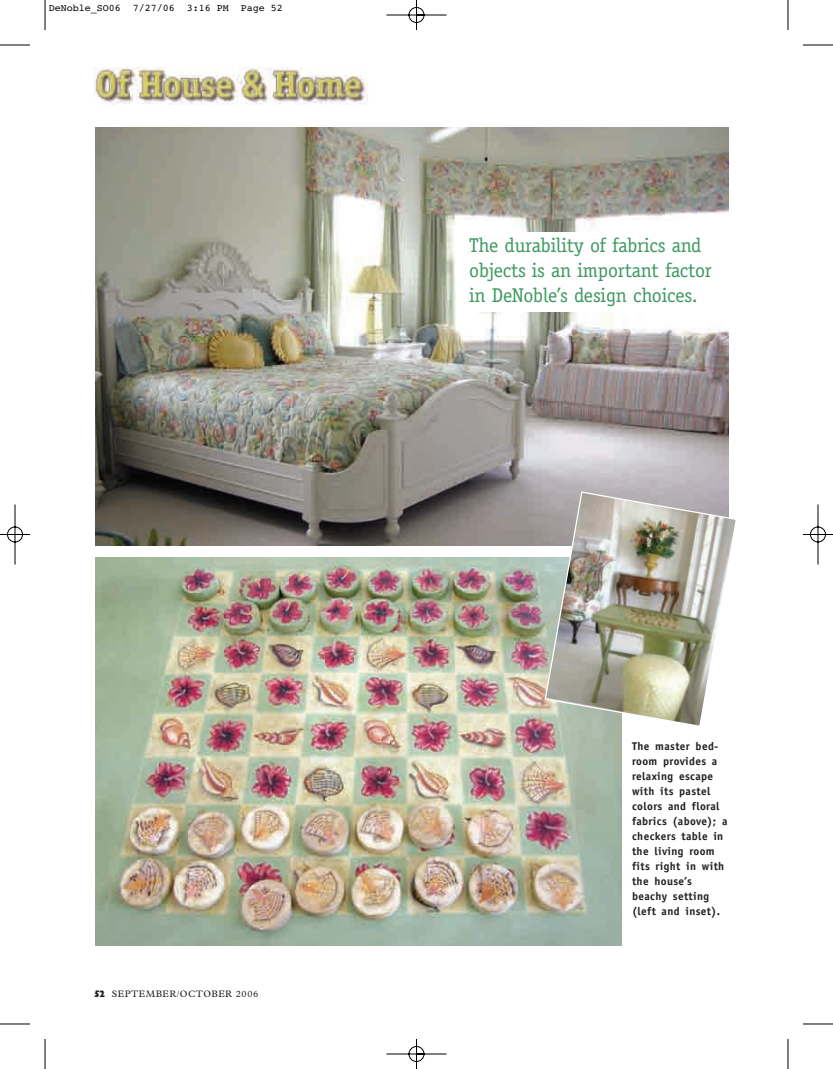
<style>
.page{position:relative;width:833px;height:1069px;background:#fff}
.page>*{position:absolute;margin:0;border:0;box-sizing:border-box;transform-origin:0 0}
.t1{font:20px/25px "Officina Serif";letter-spacing:-.01em;color:#3e9960}
.t2{font:700 11.25px/15px "Officina Sans";letter-spacing:.035em;color:#231f20}
.t3{font:10px "Courier";color:#000}
.t4{font:9.38px "Plantin";letter-spacing:.055em;color:#231f20}
.s1{font-family:"Gill Sans Extra Bold Display"}
</style>
<div class="page">
<img style="left:0;top:0;width:832px;height:1069px">
<p class="t3" style="left:49px;top:5px;width:236px">DeNoble_SO06 7/27/06 3:16 PM Page 52</p>
<p class="t4" style="left:94px;top:990px;width:165px"><span class="s1">52</span> SEPTEMBER/OCTOBER 2006</p>
<h1 class="t1" style="left:469px;top:234px;width:244px">The durability of fabrics and objects is an important factor in DeNoble’s design choices.</h1>
<p class="t2" style="left:632px;top:740px;width:97px">The master bed&shy;room provides a relaxing escape with its pastel colors and floral fabrics (above); a checkers table in the living room fits right in with the house’s beachy setting (left and inset).</p>
</div>
